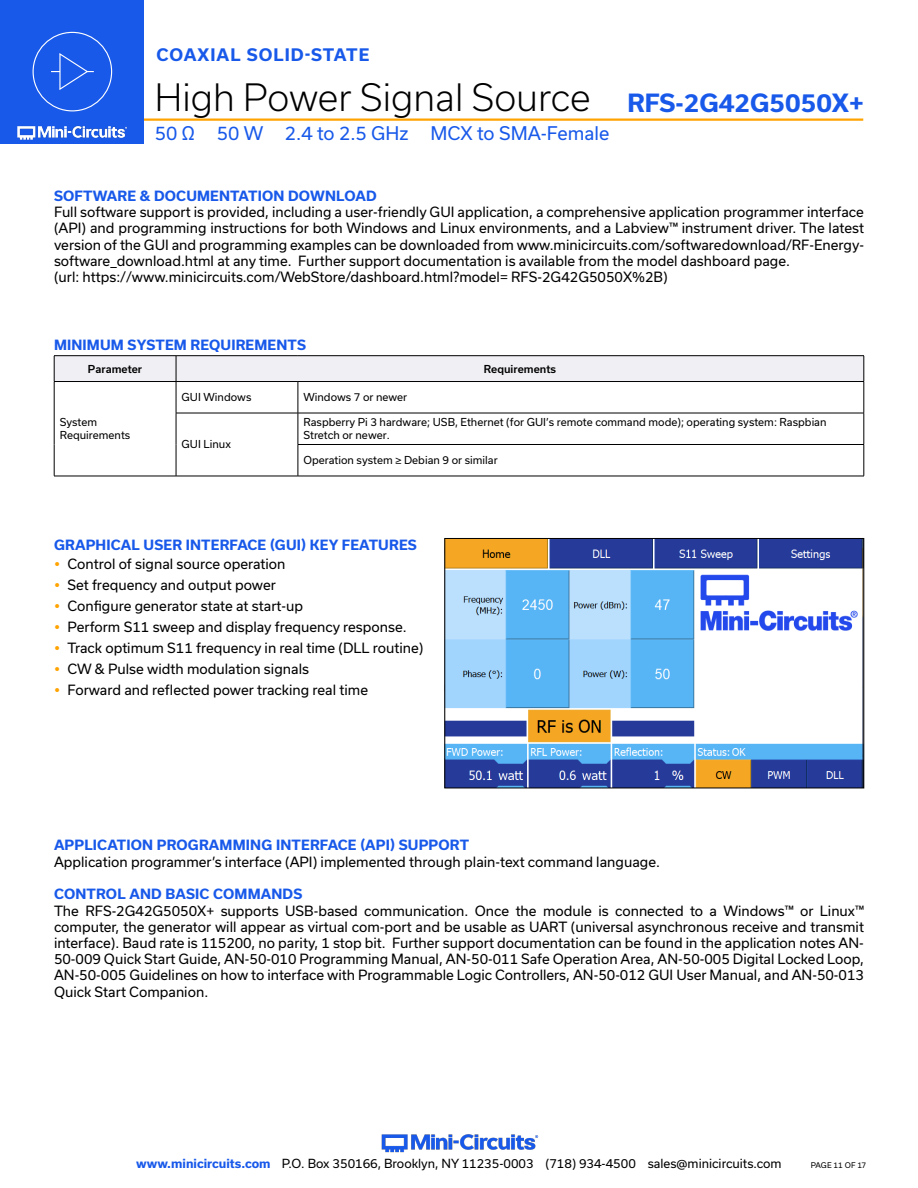
<style>
.page{position:relative;width:918px;height:1188px;background:#fff}
.page>*{position:absolute;margin:0;border:0;box-sizing:border-box;transform-origin:0 0}
.t1{font:300 36px "Usual";color:#000}
.t2{font:700 24px "Usual";color:#1859ea}
.t3{font:18px "Usual";color:#1859ea}
.t4{font:700 16.5px "Usual";letter-spacing:.065em;color:#1859ea}
.Regular_Copy{font:13.5px/16.2px "Usual";color:#000;text-align:justify}
.Blue_Headers{font:700 13.5px "Usual";letter-spacing:.015em;color:#1859ea}
.t5{font:12px "Usual";color:#000}
.Table_Body_Left_Justified{font:10.5px/12.6px "Usual";color:#000}
.Table_Header_Center{font:500 10.5px "Usual";color:#000}
.Table_Body_Center{font:10.5px "Usual";color:#000}
.t6{font:7.5px "Usual";letter-spacing:-.005em;color:#000}
.s1{font-weight:700;color:#1859ea}
</style>
<div class="page">
<img style="left:381px;top:1134px;width:158px;height:19px">
<hr style="left:130px;top:118px;width:733px;height:3px;background:#ffa300">
<div style="left:0;top:0;width:144px;height:144px;background:#1859ea"></div>
<img style="left:17px;top:120px;width:128px;height:20px">
<div style="left:33px;top:32px;width:79px;height:79px;border:1px solid #fff;border-radius:50%"></div>
<svg style="left:51px;top:53px;width:43px;height:37px"></svg>
<hr style="left:54px;top:355px;width:122px;height:1px;background:#000">
<hr style="left:176px;top:355px;width:122px;height:1px;background:#000">
<hr style="left:298px;top:355px;width:566px;height:1px;background:#000">
<div style="left:54px;top:356px;width:811px;height:26px;background:#efeff4"></div>
<hr style="left:54px;top:381px;width:122px;height:1px;background:#000">
<hr style="left:54px;top:382px;width:1px;height:31px;background:#000">
<hr style="left:176px;top:381px;width:122px;height:1px;background:#000">
<hr style="left:176px;top:382px;width:1px;height:31px;background:#000">
<hr style="left:298px;top:381px;width:566px;height:1px;background:#000">
<hr style="left:298px;top:382px;width:1px;height:31px;background:#000">
<hr style="left:864px;top:382px;width:1px;height:31px;background:#000">
<hr style="left:54px;top:413px;width:1px;height:31px;background:#000">
<hr style="left:54px;top:444px;width:1px;height:32px;background:#000">
<hr style="left:54px;top:476px;width:122px;height:1px;background:#000">
<hr style="left:176px;top:413px;width:122px;height:1px;background:#000">
<hr style="left:176px;top:413px;width:1px;height:31px;background:#000">
<hr style="left:298px;top:413px;width:566px;height:1px;background:#000">
<hr style="left:298px;top:413px;width:1px;height:31px;background:#000">
<hr style="left:864px;top:413px;width:1px;height:31px;background:#000">
<hr style="left:176px;top:444px;width:1px;height:32px;background:#000">
<hr style="left:298px;top:444px;width:566px;height:1px;background:#000">
<hr style="left:298px;top:445px;width:1px;height:31px;background:#000">
<hr style="left:864px;top:445px;width:1px;height:31px;background:#000">
<hr style="left:176px;top:476px;width:122px;height:1px;background:#000">
<hr style="left:298px;top:476px;width:566px;height:1px;background:#000">
<img style="left:447px;top:540px;width:415px;height:246px">
<div style="left:445px;top:538px;width:419px;height:250px;border:1px solid #000"></div>
<p class="t4" style="left:156px;top:45px;width:214px">COAXIAL SOLID-STATE</p>
<h1 class="t1" style="left:155px;top:77px;width:437px">High Power Signal Source</h1>
<h3 class="t3" style="left:155px;top:123px;width:456px">50 Ω 50 W 2.4 to 2.5 GHz MCX to SMA-Female</h3>
<h2 class="t2" style="left:627px;top:89px;width:238px">RFS-2G42G5050X+</h2>
<p class="Blue_Headers" style="left:54px;top:188px;width:324px">SOFTWARE &amp; DOCUMENTATION DOWNLOAD</p>
<p class="Regular_Copy" style="left:54px;top:204px;width:812px">Full software support is provided, including a user-friendly GUI application, a comprehensive application programmer interface (API) and programming instructions for both Windows and Linux environments, and a Labview™ instrument driver. The latest version of the GUI and programming examples can be downloaded from www.minicircuits.com/softwaredownload/RF-Energy&shy;software_download.html at any time. Further support documentation is available from the model dashboard page.</p>
<p class="Regular_Copy" style="left:54px;top:269px;width:615px">(url: https://www.minicircuits.com/WebStore/dashboard.html?model= RFS-2G42G5050X%2B)</p>
<p class="Blue_Headers" style="left:54px;top:337px;width:254px">MINIMUM SYSTEM REQUIREMENTS</p>
<p class="Table_Header_Center" style="left:88px;top:363px;width:56px">Parameter</p>
<p class="Table_Header_Center" style="left:484px;top:363px;width:74px">Requirements</p>
<p class="Table_Body_Center" style="left:60px;top:416px;width:39px">System</p>
<p class="Table_Body_Center" style="left:60px;top:429px;width:72px">Requirements</p>
<p class="Table_Body_Left_Justified" style="left:182px;top:391px;width:71px">GUI Windows</p>
<p class="Table_Body_Left_Justified" style="left:303px;top:391px;width:105px">Windows 7 or newer</p>
<p class="Table_Body_Left_Justified" style="left:182px;top:438px;width:51px">GUI Linux</p>
<p class="Table_Body_Left_Justified" style="left:303px;top:416px;width:525px">Raspberry Pi 3 hardware; USB, Ethernet (for GUI’s remote command mode); operating system: Raspbian<br>Stretch or newer.</p>
<p class="Table_Body_Left_Justified" style="left:303px;top:454px;width:196px">Operation system ≥ Debian 9 or similar</p>
<p class="Blue_Headers" style="left:54px;top:537px;width:364px">GRAPHICAL USER INTERFACE (GUI) KEY FEATURES</p>
<p class="Regular_Copy" style="left:68px;top:556px;width:220px">Control of signal source operation</p>
<p class="Regular_Copy" style="left:68px;top:577px;width:210px">Set frequency and output power</p>
<p class="Regular_Copy" style="left:68px;top:598px;width:237px">Configure generator state at start-up</p>
<p class="Regular_Copy" style="left:68px;top:619px;width:341px">Perform S11 sweep and display frequency response.</p>
<p class="Regular_Copy" style="left:68px;top:640px;width:358px">Track optimum S11 frequency in real time (DLL routine)</p>
<p class="Regular_Copy" style="left:68px;top:661px;width:243px">CW &amp; Pulse width modulation signals</p>
<p class="Regular_Copy" style="left:68px;top:682px;width:302px">Forward and reflected power tracking real time</p>
<p class="Blue_Headers" style="left:54px;top:838px;width:417px">APPLICATION PROGRAMMING INTERFACE (API) SUPPORT</p>
<p class="Regular_Copy" style="left:54px;top:853px;width:607px">Application programmer’s interface (API) implemented through plain-text command language.</p>
<p class="Blue_Headers" style="left:54px;top:886px;width:250px">CONTROL AND BASIC COMMANDS</p>
<p class="Regular_Copy" style="left:54px;top:902px;width:812px">The RFS-2G42G5050X+ supports USB-based communication. Once the module is connected to a Windows™ or Linux™ computer, the generator will appear as virtual com-port and be usable as UART (universal asynchronous receive and transmit interface). Baud rate is 115200, no parity, 1 stop bit. Further support documentation can be found in the application notes AN-50-009 Quick Start Guide, AN-50-010 Programming Manual, AN-50-011 Safe Operation Area, AN-50-005 Digital Locked Loop, AN-50-005 Guidelines on how to interface with Programmable Logic Controllers, AN-50-012 GUI User Manual, and AN-50-013<br>Quick Start Companion.</p>
<p class="t5" style="left:136px;top:1157px;width:647px"><span class="s1">www.minicircuits.com</span> P.O. Box 350166, Brooklyn, NY 11235-0003 (718) 934-4500 sales@minicircuits.com</p>
<p class="t6" style="left:811px;top:1161px;width:57px">PAGE 11 OF 17</p>
</div>
